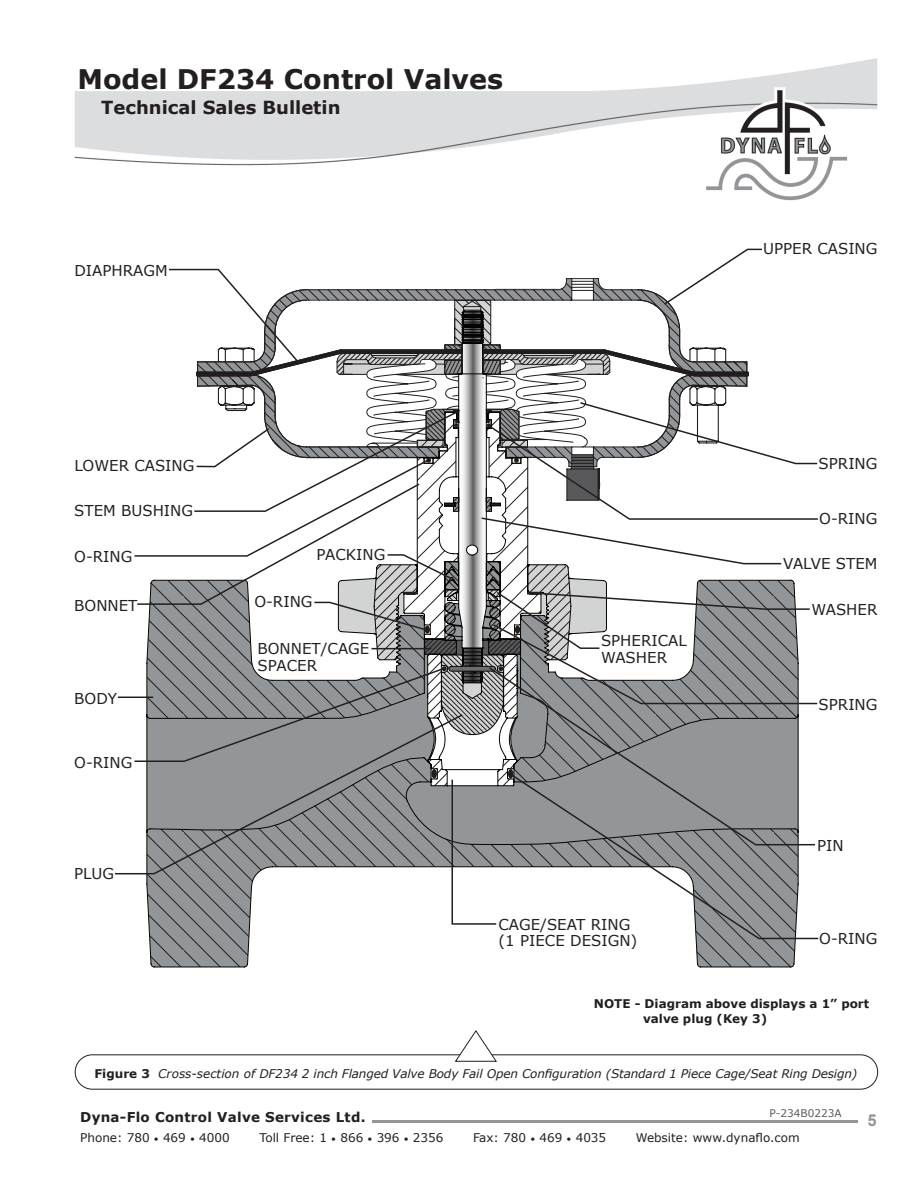
<style>
.page{position:relative;width:918px;height:1188px;background:#fff}
.page>*{position:absolute;margin:0;border:0;box-sizing:border-box;transform-origin:0 0}
.t1{font:700 27px "Verdana";color:#231f20}
.t2{font:700 18px "Verdana";color:#231f20}
.t3{font:700 16.5px "Arial";color:#939598}
.t4{font:15px/16.5px "Verdana";color:#231f20}
.t5{font:700 13.5px "Verdana";letter-spacing:.02em;color:#231f20}
.t6{font:italic 12px "Verdana";letter-spacing:-.01em;color:#231f20}
.t7{font:12px "Verdana";color:#231f20}
.t8{font:700 12px/14.4px "Verdana";color:#231f20}
.t9{font:10.5px "Verdana";color:#5a5a5d}
.s1{font-weight:700;font-style:normal}
.s2{font-size:9px}
</style>
<div class="page">
<img style="left:74px;top:58px;width:804px;height:143px">
<hr style="left:372px;top:1120px;width:485px;height:2px;background:#939598">
<svg style="left:148px;top:925px;width:648px;height:42px"></svg>
<div style="left:75px;top:1055px;width:803px;height:34px;border:1px solid #231f20;border-radius:17px"></div>
<svg style="left:455px;top:1030px;width:42px;height:32px"></svg>
<hr style="left:118px;top:697px;width:35px;height:1px;background:#231f20">
<svg style="left:509px;top:925px;width:310px;height:15px"></svg>
<svg style="left:133px;top:248px;width:685px;height:677px"></svg>
<h1 class="t1" style="left:77px;top:60px;width:427px">Model DF234 Control Valves</h1>
<p class="t2" style="left:101px;top:95px;width:241px">Technical Sales Bulletin</p>
<p class="t4" style="left:74px;top:262px;width:95px">DIAPHRAGM</p>
<p class="t4" style="left:74px;top:458px;width:122px">LOWER CASING</p>
<p class="t4" style="left:74px;top:502px;width:120px">STEM BUSHING</p>
<p class="t4" style="left:74px;top:549px;width:60px">O-RING</p>
<p class="t4" style="left:74px;top:597px;width:65px">BONNET</p>
<p class="t4" style="left:74px;top:690px;width:44px">BODY</p>
<p class="t4" style="left:74px;top:754px;width:60px">O-RING</p>
<p class="t4" style="left:74px;top:865px;width:42px">PLUG</p>
<p class="t4" style="left:316px;top:546px;width:70px">PACKING</p>
<p class="t4" style="left:254px;top:594px;width:60px">O-RING</p>
<p class="t4" style="left:258px;top:640px;width:113px">BONNET/CAGE<br>SPACER</p>
<p class="t4" style="left:763px;top:241px;width:116px">UPPER CASING</p>
<p class="t4" style="left:819px;top:455px;width:60px">SPRING</p>
<p class="t4" style="left:601px;top:632px;width:87px">SPHERICAL<br>WASHER</p>
<p class="t4" style="left:498px;top:916px;width:140px">CAGE/SEAT RING (1 PIECE DESIGN)</p>
<p class="t4" style="left:819px;top:510px;width:60px">O-RING</p>
<p class="t4" style="left:783px;top:555px;width:96px">VALVE STEM</p>
<p class="t4" style="left:811px;top:601px;width:68px">WASHER</p>
<p class="t4" style="left:819px;top:696px;width:60px">SPRING</p>
<p class="t4" style="left:817px;top:837px;width:28px">PIN</p>
<p class="t4" style="left:819px;top:930px;width:60px">O-RING</p>
<p class="t8" style="left:643px;top:996px;width:228px;text-indent:-49px">NOTE - Diagram above displays a 1” port valve plug (Key 3)</p>
<p class="t6" style="left:95px;top:1065px;width:764px"><span class="s1">Figure 3</span> Cross-section of DF234 2 inch Flanged Valve Body Fail Open Configuration (Standard 1 Piece Cage/Seat Ring Design)</p>
<p class="t9" style="left:770px;top:1106px;width:74px">P-234B0223A</p>
<p class="t5" style="left:80px;top:1108px;width:287px">Dyna-Flo Control Valve Services Ltd.</p>
<p class="t7" style="left:80px;top:1130px;width:151px">Phone: 780 <span class="s2">•</span> 469 <span class="s2">•</span> 4000</p>
<p class="t7" style="left:259px;top:1130px;width:186px">Toll Free: 1 <span class="s2">•</span> 866 <span class="s2">•</span> 396 <span class="s2">•</span> 2356</p>
<p class="t7" style="left:473px;top:1130px;width:135px">Fax: 780 <span class="s2">•</span> 469 <span class="s2">•</span> 4035</p>
<p class="t7" style="left:636px;top:1130px;width:165px">Website: www.dynaflo.com</p>
<p class="t3" style="left:867px;top:1108px;width:11px">5</p>
</div>
